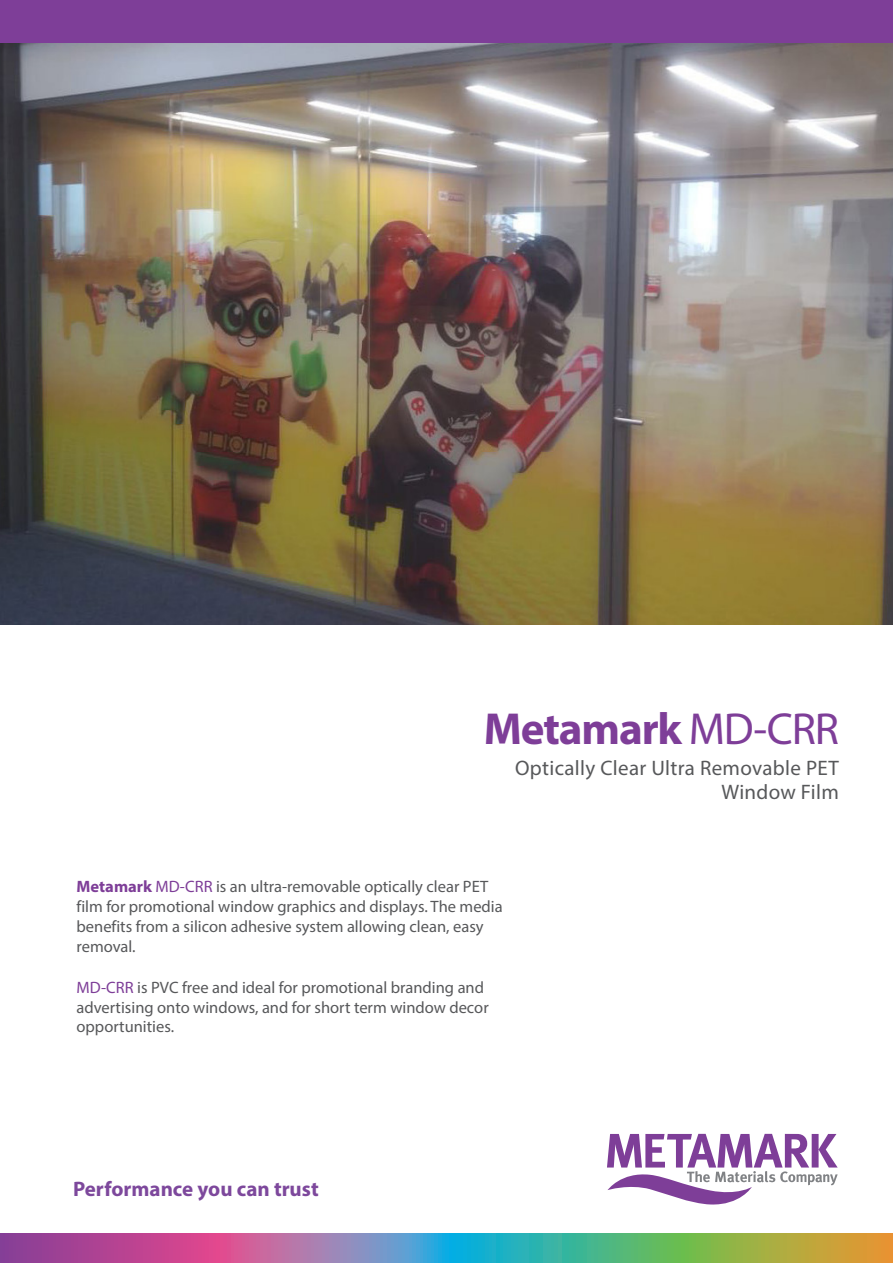
<style>
.page{position:relative;width:893px;height:1263px;background:#fff}
.page>*{position:absolute;margin:0;border:0;box-sizing:border-box;transform-origin:0 0}
.t1{font:700 45px "Myriad Pro";letter-spacing:-.025em;color:#7e3e98}
.t2{font:21px/24px "Myriad Pro";letter-spacing:.015em;color:#57585a;text-align:right}
.t3{font:700 21px "Myriad Pro";color:#7d489c}
.t4{font:16.5px/19.8px "Myriad Pro";color:#57585a}
.s1{font-weight:400}
.s2{font-weight:700;color:#7e3e98}
.s3{color:#7e3e98}
</style>
<div class="page">
<img style="left:0;top:43px;width:893px;height:582px">
<svg style="left:607px;top:1134px;width:231px;height:71px"></svg>
<svg style="left:0;top:1233px;width:893px;height:30px;background:#8a898b"></svg>
<div style="left:0;top:0;width:893px;height:43px;background:#7e3e98"></div>
<p class="t1" style="left:484px;top:699px;width:357px">Metamark <span class="s1">MD-CRR</span></p>
<p class="t2" style="left:515px;top:755px;width:325px">Optically Clear Ultra Removable PET<br>Window Film</p>
<p class="t4" style="left:77px;top:877px;width:428px"><span class="s2">Metamark</span> <span class="s3">MD-CRR</span> is an ultra-removable optically clear PET film for promotional window graphics and displays. The media benefits from a silicon adhesive system allowing clean, easy removal.</p>
<p class="t4" style="left:77px;top:977px;width:414px"><span class="s3">MD-CRR</span> is PVC free and ideal for promotional branding and advertising onto windows, and for short term window decor opportunities.</p>
<p class="t3" style="left:73px;top:1175px;width:247px">Performance you can trust</p>
</div>
